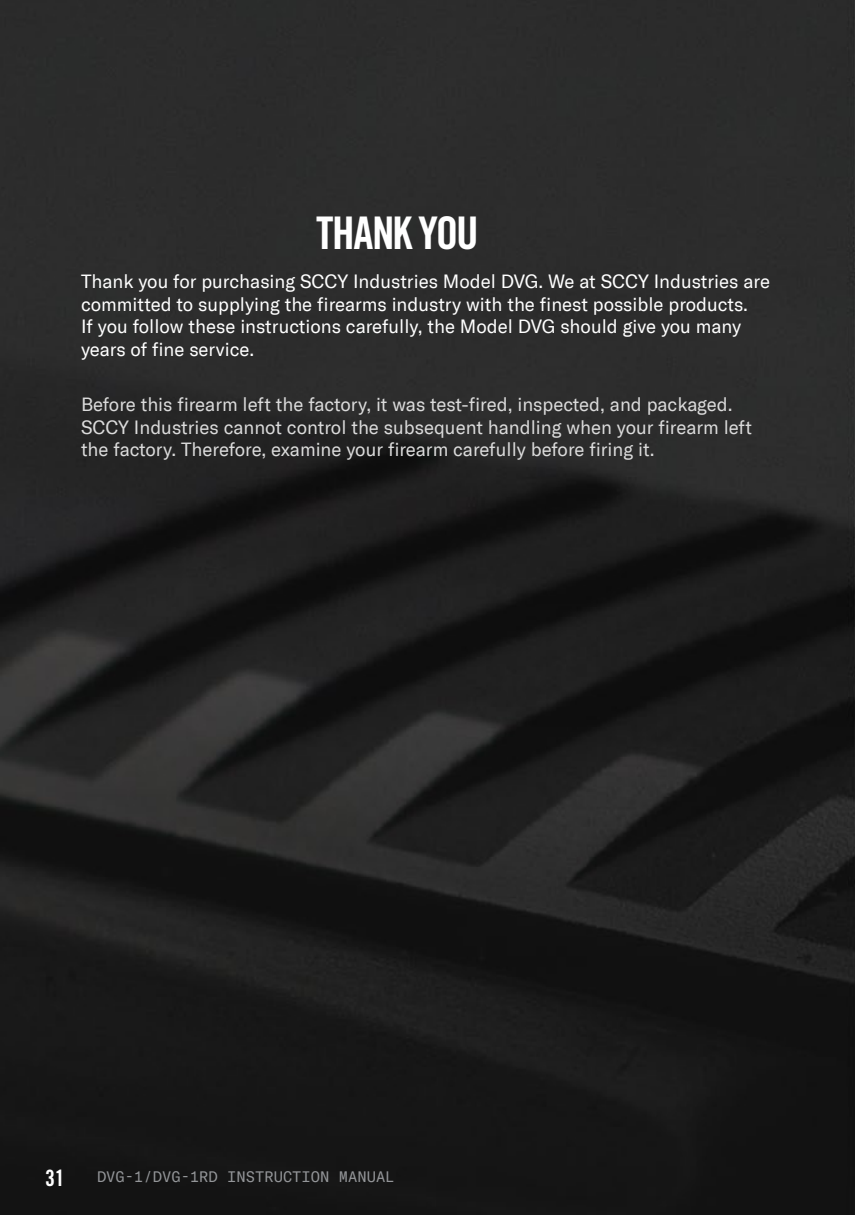
<style>
.page{position:relative;width:855px;height:1215px;background:#fff}
.page>*{position:absolute;margin:0;border:0;box-sizing:border-box;transform-origin:0 0}
.t1{font:45px "Trade Gothic LT Std Bd Cn 20";letter-spacing:-.04em;color:#fff}
.t2{font:22.5px "Trade Gothic LT Std Bd Cn 20";color:#fff}
.t3{font:18.75px/22.5px "GT America";color:#fff}
.t4{font:18.75px/22.5px "GT America";color:#dbdbdb}
.t5{font:15px "GT America Mono";color:#949699}
</style>
<div class="page">
<img style="left:0;top:0;width:855px;height:1215px">
<h1 class="t1" style="left:316px;top:206px;width:164px">THANK YOU</h1>
<p class="t3" style="left:81px;top:270px;width:691px">Thank you for purchasing SCCY Industries Model DVG. We at SCCY Industries are committed to supplying the firearms industry with the finest possible products.<br>If you follow these instructions carefully, the Model DVG should give you many years of fine service.</p>
<p class="t4" style="left:81px;top:393px;width:673px">Before this firearm left the factory, it was test-fired, inspected, and packaged.<br>SCCY Industries cannot control the subsequent handling when your firearm left the factory. Therefore, examine your firearm carefully before firing it.</p>
<p class="t2" style="left:45px;top:1165px;width:21px">31</p>
<p class="t5" style="left:97px;top:1168px;width:299px">DVG-1/DVG-1RD INSTRUCTION MANUAL</p>
</div>
